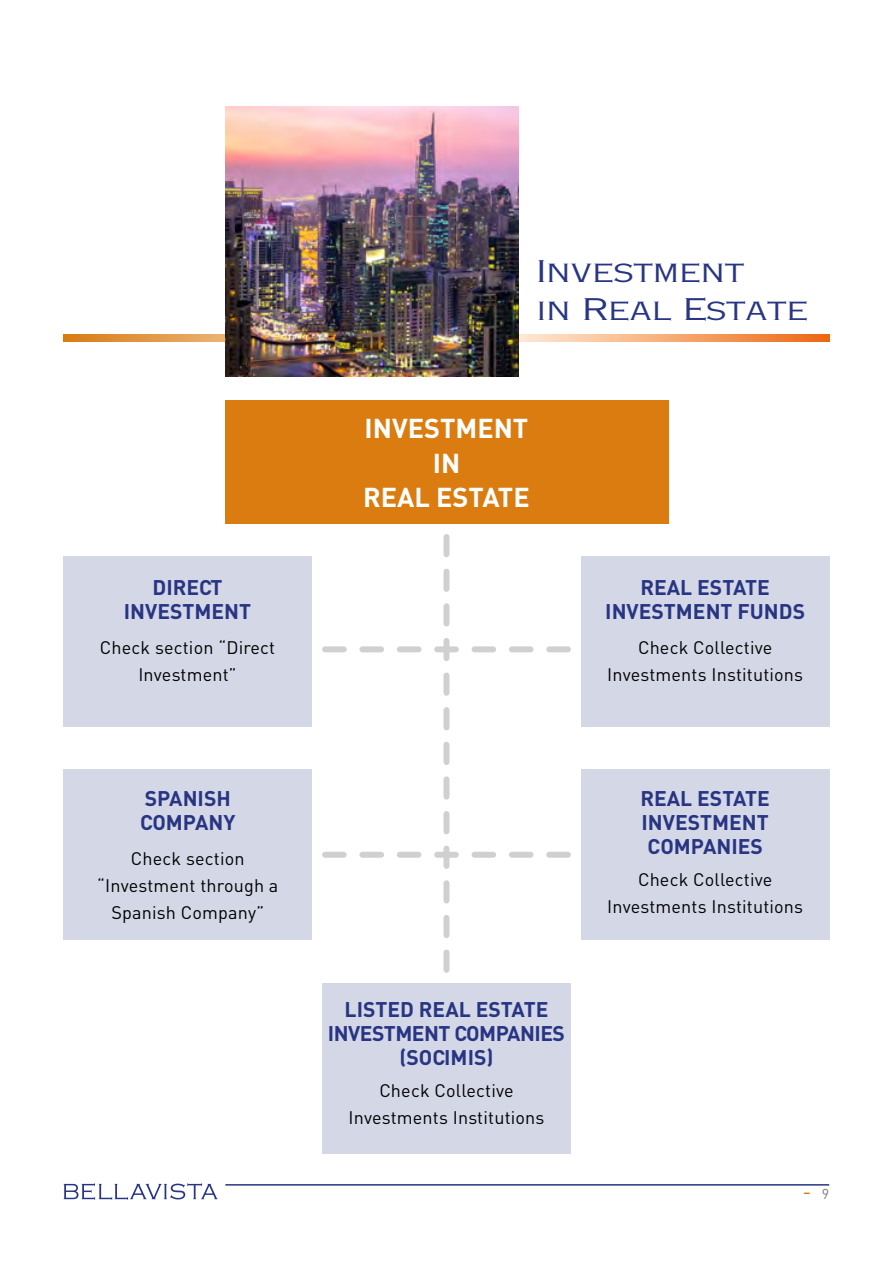
<style>
.page{position:relative;width:893px;height:1263px;background:#fff}
.page>*{position:absolute;margin:0;border:0;box-sizing:border-box;transform-origin:0 0}
.Tít{font:30px/37.5px "Copperplate Gothic Std 29 AB";letter-spacing:-.02em;color:#283583;scale:1.35 1}
.Tit2{font:700 27px "DIN";color:#fff}
.Tit2-2{font:700 21px/24px "DIN";color:#283583;text-align:center}
.t1{font:21px "DIN";color:#da7c0f}
.Text{font:18px/27px "DIN";letter-spacing:.01em;color:#000;text-align:center}
.s1{font-size:14.25px;color:#7c7b7b}
</style>
<div class="page">
<svg style="left:64px;top:1183px;width:154px;height:17px"></svg>
<hr style="left:225px;top:1184px;width:604px;height:1px;background:#283583">
<svg style="left:64px;top:334px;width:765px;height:8px;background:#eea362"></svg>
<div style="left:225px;top:401px;width:444px;height:123px;background:#da7c0f"></div>
<div style="left:581px;top:557px;width:248px;height:170px;background:#d4d7e6"></div>
<div style="left:581px;top:770px;width:248px;height:170px;background:#d4d7e6"></div>
<div style="left:64px;top:557px;width:248px;height:170px;background:#d4d7e6"></div>
<div style="left:64px;top:770px;width:248px;height:170px;background:#d4d7e6"></div>
<div style="left:322px;top:983px;width:248px;height:170px;background:#d4d7e6"></div>
<svg style="left:325px;top:537px;width:243px;height:433px"></svg>
<img style="left:225px;top:106px;width:294px;height:270px">
<p class="Tit2-2" style="left:153px;top:574px;width:72px">DIRECT</p>
<p class="Tit2-2" style="left:124px;top:598px;width:129px">INVESTMENT</p>
<p class="Text" style="left:100px;top:634px;width:177px">Check section “Direct<br>Investment”</p>
<p class="Tit2-2" style="left:145px;top:786px;width:88px">SPANISH</p>
<p class="Tit2-2" style="left:140px;top:810px;width:97px">COMPANY</p>
<p class="Text" style="left:131px;top:844px;width:115px">Check section</p>
<p class="Text" style="left:97px;top:871px;width:183px">“Investment through a<br>Spanish Company”</p>
<p class="Tít" style="left:536px;top:253px;width:204px">Investment<br>in Real Estate</p>
<p class="Tit2" style="left:365px;top:411px;width:165px">INVESTMENT</p>
<p class="Tit2" style="left:433px;top:445px;width:29px">IN</p>
<p class="Tit2" style="left:363px;top:480px;width:168px">REAL ESTATE</p>
<p class="Tit2-2" style="left:605px;top:574px;width:201px">REAL ESTATE<br>INVESTMENT FUNDS</p>
<p class="Text" style="left:638px;top:634px;width:136px">Check Collective</p>
<p class="Text" style="left:607px;top:661px;width:198px">Investments Institutions</p>
<p class="Tit2-2" style="left:640px;top:786px;width:131px;text-align:left">REAL ESTATE<br>INVESTMENT</p>
<p class="Tit2-2" style="left:647px;top:834px;width:117px">COMPANIES</p>
<p class="Text" style="left:638px;top:865px;width:136px">Check Collective</p>
<p class="Text" style="left:607px;top:892px;width:198px">Investments Institutions</p>
<p class="Tit2-2" style="left:328px;top:997px;width:239px">LISTED REAL ESTATE<br>INVESTMENT COMPANIES (SOCIMIS)</p>
<p class="Text" style="left:379px;top:1076px;width:136px">Check Collective</p>
<p class="Text" style="left:348px;top:1103px;width:198px">Investments Institutions</p>
<p class="t1" style="left:802px;top:1178px;width:28px">- <span class="s1">9</span></p>
</div>
